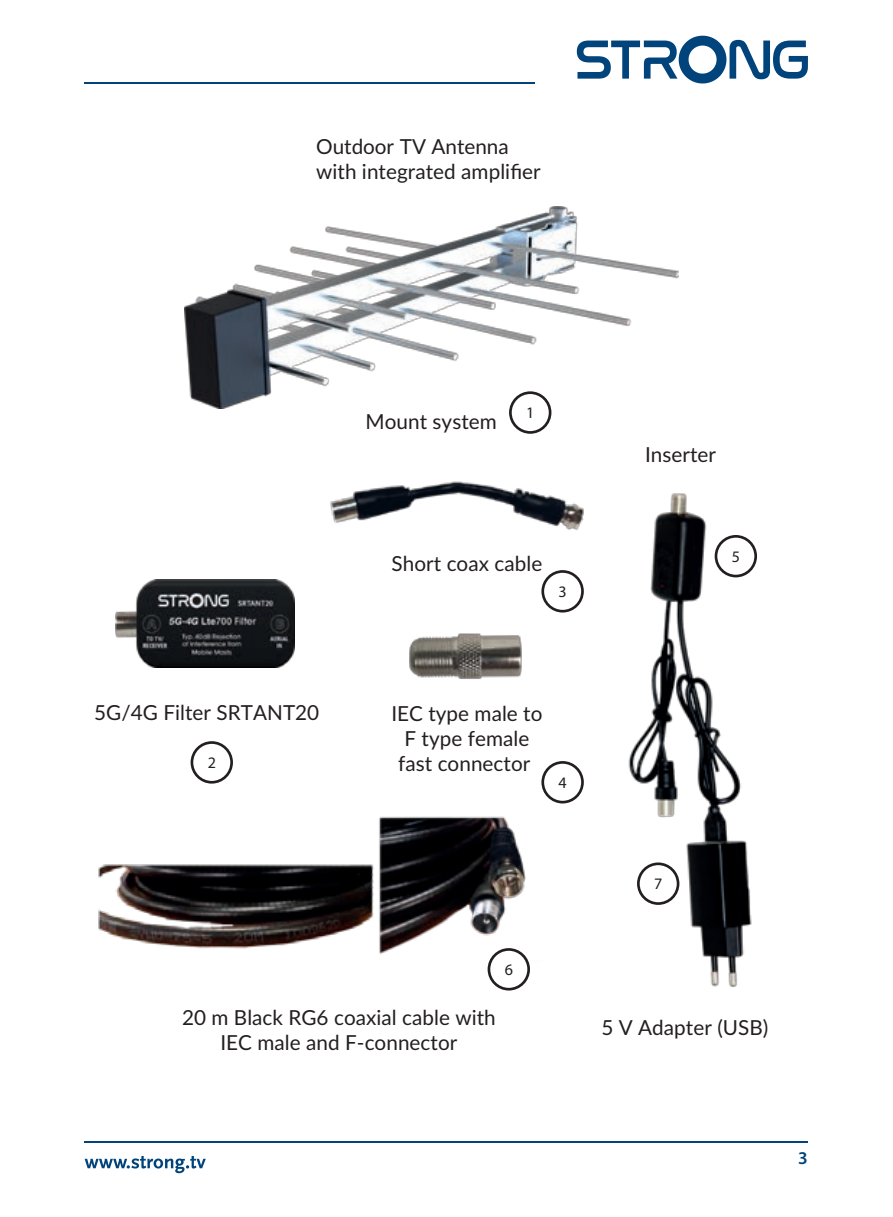
<style>
.page{position:relative;width:893px;height:1217px;background:#fff}
.page>*{position:absolute;margin:0;border:0;box-sizing:border-box;transform-origin:0 0}
.t1{font:20.7px/24.9px "Lato";letter-spacing:.005em;color:#231f20;text-align:center}
.t2{font:600 18px "Myriad Pro";color:#00447b}
.t3{font:15.9px "Myriad Pro";color:#231f20}
</style>
<div class="page">
<img style="left:628px;top:493px;width:129px;height:494px">
<img style="left:98px;top:864px;width:276px;height:85px">
<img style="left:379px;top:816px;width:151px;height:153px">
<img style="left:184px;top:206px;width:494px;height:203px">
<img style="left:409px;top:633px;width:113px;height:46px">
<img style="left:115px;top:579px;width:179px;height:88px">
<img style="left:330px;top:481px;width:254px;height:49px">
<div style="left:509px;top:391px;width:42px;height:42px;border:3px solid #231f20;border-radius:50%"></div>
<div style="left:191px;top:741px;width:42px;height:42px;border:3px solid #231f20;border-radius:50%"></div>
<div style="left:541px;top:570px;width:43px;height:42px;border:3px solid #231f20;border-radius:50%"></div>
<div style="left:541px;top:760px;width:43px;height:43px;border:3px solid #231f20;border-radius:50%"></div>
<div style="left:715px;top:535px;width:42px;height:42px;border:3px solid #231f20;border-radius:50%"></div>
<div style="left:637px;top:862px;width:42px;height:42px;border:3px solid #231f20;border-radius:50%"></div>
<div style="left:488px;top:947px;width:42px;height:43px;border:3px solid #231f20;border-radius:50%"></div>
<hr style="left:85px;top:1140px;width:723px;height:1px;background:#00447b">
<svg style="left:85px;top:1156px;width:121px;height:16px"></svg>
<hr style="left:85px;top:83px;width:450px;height:1px;background:#00447b">
<svg style="left:577px;top:36px;width:231px;height:47px"></svg>
<p class="t1" style="left:316px;top:133px;width:226px;text-align:left">Outdoor TV Antenna with integrated amplifier</p>
<p class="t1" style="left:366px;top:407px;width:133px">Mount system</p>
<p class="t3" style="left:526px;top:403px;width:10px">1</p>
<p class="t1" style="left:392px;top:550px;width:152px">Short coax cable</p>
<p class="t3" style="left:558px;top:581px;width:10px">3</p>
<p class="t1" style="left:645px;top:441px;width:73px">Inserter</p>
<p class="t3" style="left:732px;top:546px;width:10px">5</p>
<p class="t1" style="left:94px;top:699px;width:227px">5G/4G Filter SRTANT20</p>
<p class="t3" style="left:208px;top:752px;width:10px">2</p>
<p class="t1" style="left:391px;top:700px;width:153px">IEC type male to<br>F type female fast connector</p>
<p class="t3" style="left:558px;top:772px;width:10px">4</p>
<p class="t3" style="left:505px;top:959px;width:10px">6</p>
<p class="t1" style="left:182px;top:1004px;width:315px">20 m Black RG6 coaxial cable with<br>IEC male and F-connector</p>
<p class="t3" style="left:654px;top:873px;width:10px">7</p>
<p class="t1" style="left:601px;top:1013px;width:169px">5 V Adapter (USB)</p>
<p class="t2" style="left:798px;top:1146px;width:11px">3</p>
</div>
